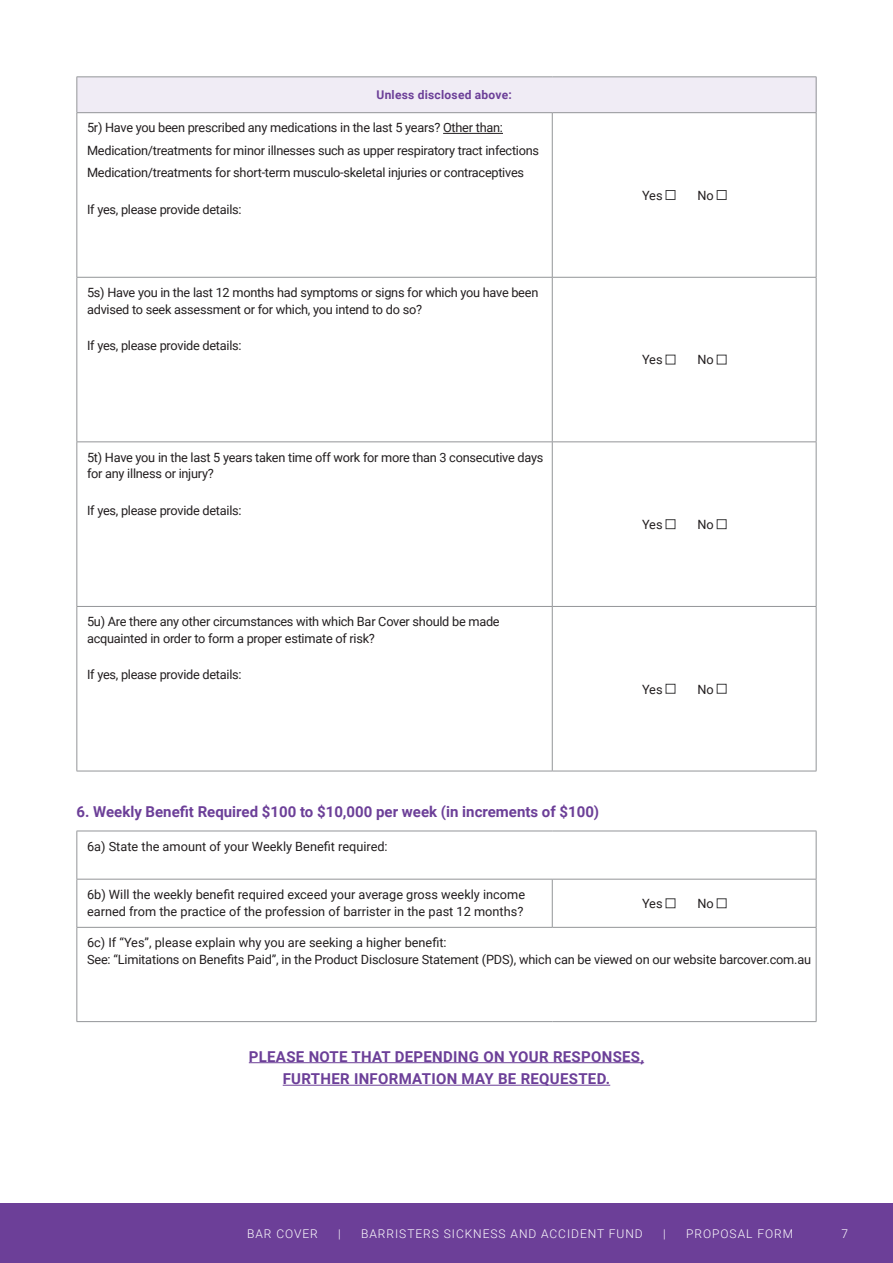
<style>
.page{position:relative;width:893px;height:1263px;background:#fff}
.page>*{position:absolute;margin:0;border:0;box-sizing:border-box;transform-origin:0 0}
.Body_Copy{font:700 15px/22.5px "Roboto";letter-spacing:.02em;color:#6c3f98;text-align:center}
.Body_Copy-2{font:700 15px "Roboto";color:#6c3f98}
.Body_Copy-3{font:12.75px/16.8px "Roboto";letter-spacing:-.02em;color:#231f20}
.Body_Copy-4{font:12.75px/16.8px "Roboto";color:#231f20}
.t1{font:300 12px "Roboto";letter-spacing:.08em;color:#fff}
.Body_Copy-5{font:700 12px "Roboto";letter-spacing:.02em;color:#6c3f98}
</style>
<div class="page">
<div style="left:0;top:1203px;width:893px;height:60px;background:#6c3f98"></div>
<div style="left:77px;top:77px;width:739px;height:36px;background:#f0ecf5"></div>
<hr style="left:77px;top:77px;width:475px;height:1px;background:#939598">
<hr style="left:77px;top:77px;width:1px;height:35px;background:#939598">
<hr style="left:552px;top:77px;width:264px;height:1px;background:#939598">
<hr style="left:816px;top:77px;width:1px;height:35px;background:#939598">
<hr style="left:77px;top:112px;width:475px;height:1px;background:#939598">
<hr style="left:77px;top:113px;width:1px;height:164px;background:#939598">
<hr style="left:552px;top:112px;width:264px;height:1px;background:#939598">
<hr style="left:552px;top:113px;width:1px;height:164px;background:#939598">
<hr style="left:816px;top:113px;width:1px;height:164px;background:#939598">
<hr style="left:77px;top:277px;width:475px;height:1px;background:#939598">
<hr style="left:77px;top:278px;width:1px;height:164px;background:#939598">
<hr style="left:552px;top:277px;width:264px;height:1px;background:#939598">
<hr style="left:552px;top:278px;width:1px;height:164px;background:#939598">
<hr style="left:816px;top:278px;width:1px;height:164px;background:#939598">
<hr style="left:77px;top:442px;width:475px;height:1px;background:#939598">
<hr style="left:77px;top:442px;width:1px;height:164px;background:#939598">
<hr style="left:552px;top:442px;width:264px;height:1px;background:#939598">
<hr style="left:552px;top:442px;width:1px;height:164px;background:#939598">
<hr style="left:816px;top:442px;width:1px;height:164px;background:#939598">
<hr style="left:77px;top:606px;width:475px;height:1px;background:#939598">
<hr style="left:77px;top:607px;width:1px;height:164px;background:#939598">
<hr style="left:552px;top:606px;width:264px;height:1px;background:#939598">
<hr style="left:552px;top:607px;width:1px;height:164px;background:#939598">
<hr style="left:816px;top:607px;width:1px;height:164px;background:#939598">
<hr style="left:77px;top:771px;width:475px;height:1px;background:#939598">
<hr style="left:552px;top:771px;width:264px;height:1px;background:#939598">
<hr style="left:443px;top:133px;width:60px;height:1px;background:#231f20">
<div style="left:666px;top:190px;width:9px;height:10px;border:1px solid #3e3e3f"></div>
<div style="left:717px;top:190px;width:9px;height:10px;border:1px solid #3e3e3f"></div>
<div style="left:666px;top:519px;width:9px;height:10px;border:1px solid #3e3e3f"></div>
<div style="left:717px;top:519px;width:9px;height:10px;border:1px solid #3e3e3f"></div>
<div style="left:666px;top:684px;width:9px;height:9px;border:1px solid #3e3e3f"></div>
<div style="left:717px;top:684px;width:9px;height:9px;border:1px solid #3e3e3f"></div>
<hr style="left:77px;top:831px;width:475px;height:1px;background:#939598">
<hr style="left:77px;top:831px;width:1px;height:48px;background:#939598">
<hr style="left:552px;top:831px;width:264px;height:1px;background:#939598">
<hr style="left:816px;top:831px;width:1px;height:48px;background:#939598">
<hr style="left:77px;top:879px;width:475px;height:1px;background:#939598">
<hr style="left:77px;top:879px;width:1px;height:48px;background:#939598">
<hr style="left:552px;top:879px;width:264px;height:1px;background:#939598">
<hr style="left:552px;top:879px;width:1px;height:48px;background:#939598">
<hr style="left:816px;top:879px;width:1px;height:48px;background:#939598">
<hr style="left:77px;top:927px;width:475px;height:1px;background:#939598">
<hr style="left:77px;top:928px;width:1px;height:93px;background:#939598">
<hr style="left:552px;top:927px;width:264px;height:1px;background:#939598">
<hr style="left:816px;top:928px;width:1px;height:93px;background:#939598">
<hr style="left:77px;top:1021px;width:475px;height:1px;background:#939598">
<hr style="left:552px;top:1021px;width:264px;height:1px;background:#939598">
<div style="left:666px;top:898px;width:9px;height:10px;border:1px solid #3e3e3f"></div>
<div style="left:717px;top:898px;width:9px;height:10px;border:1px solid #3e3e3f"></div>
<hr style="left:249px;top:1062px;width:395px;height:1px;background:#6c3f98">
<hr style="left:283px;top:1085px;width:327px;height:1px;background:#6c3f98">
<p class="Body_Copy-5" style="left:377px;top:87px;width:137px">Unless disclosed above:</p>
<p class="Body_Copy-3" style="left:87px;top:116px;width:454px;line-height:22.5px">5r) Have you been prescribed any medications in the last 5 years? Other than:<br>Medication/treatments for minor illnesses such as upper respiratory tract infections<br>Medication/treatments for short-term musculo-skeletal injuries or contraceptives</p>
<p class="Body_Copy-3" style="left:87px;top:200px;width:156px">If yes, please provide details:</p>
<p class="Body_Copy-3" style="left:87px;top:284px;width:453px">5s) Have you in the last 12 months had symptoms or signs for which you have been advised to seek assessment or for which, you intend to do so?</p>
<p class="Body_Copy-3" style="left:87px;top:337px;width:156px">If yes, please provide details:</p>
<p class="Body_Copy-3" style="left:87px;top:448px;width:458px">5t) Have you in the last 5 years taken time off work for more than 3 consecutive days for any illness or injury?</p>
<p class="Body_Copy-3" style="left:87px;top:501px;width:156px">If yes, please provide details:</p>
<p class="Body_Copy-3" style="left:87px;top:613px;width:414px">5u) Are there any other circumstances with which Bar Cover should be made acquainted in order to form a proper estimate of risk?</p>
<p class="Body_Copy-3" style="left:87px;top:666px;width:156px">If yes, please provide details:</p>
<p class="Body_Copy-3" style="left:642px;top:186px;width:22px">Yes</p>
<p class="Body_Copy-3" style="left:697px;top:186px;width:18px">No</p>
<p class="Body_Copy-3" style="left:642px;top:351px;width:22px">Yes</p>
<p class="Body_Copy-3" style="left:697px;top:351px;width:18px">No</p>
<p class="Body_Copy-3" style="left:642px;top:515px;width:22px">Yes</p>
<p class="Body_Copy-3" style="left:697px;top:515px;width:18px">No</p>
<p class="Body_Copy-3" style="left:642px;top:680px;width:22px">Yes</p>
<p class="Body_Copy-3" style="left:697px;top:680px;width:18px">No</p>
<p class="Body_Copy-2" style="left:77px;top:801px;width:524px">6. Weekly Benefit Required $100 to $10,000 per week (in increments of $100)</p>
<p class="Body_Copy-4" style="left:87px;top:837px;width:302px">6a) State the amount of your Weekly Benefit required:</p>
<p class="Body_Copy-4" style="left:87px;top:885px;width:440px">6b) Will the weekly benefit required exceed your average gross weekly income earned from the practice of the profession of barrister in the past 12 months?</p>
<p class="Body_Copy-3" style="left:642px;top:895px;width:22px">Yes</p>
<p class="Body_Copy-3" style="left:697px;top:895px;width:18px">No</p>
<p class="Body_Copy-3" style="left:87px;top:934px;width:726px">6c) If “Yes”, please explain why you are seeking a higher benefit:<br>See: “Limitations on Benefits Paid”, in the Product Disclosure Statement (PDS), which can be viewed on our website barcover.com.au</p>
<p class="Body_Copy" style="left:249px;top:1044px;width:397px">PLEASE NOTE THAT DEPENDING ON YOUR RESPONSES,<br>FURTHER INFORMATION MAY BE REQUESTED.</p>
<p class="t1" style="left:247px;top:1225px;width:72px">BAR COVER</p>
<p class="t1" style="left:338px;top:1225px;width:4px">|</p>
<p class="t1" style="left:361px;top:1225px;width:283px">BARRISTERS SICKNESS AND ACCIDENT FUND</p>
<p class="t1" style="left:663px;top:1225px;width:4px">|</p>
<p class="t1" style="left:686px;top:1225px;width:108px">PROPOSAL FORM</p>
<p class="t1" style="left:841px;top:1225px;width:8px">7</p>
</div>
